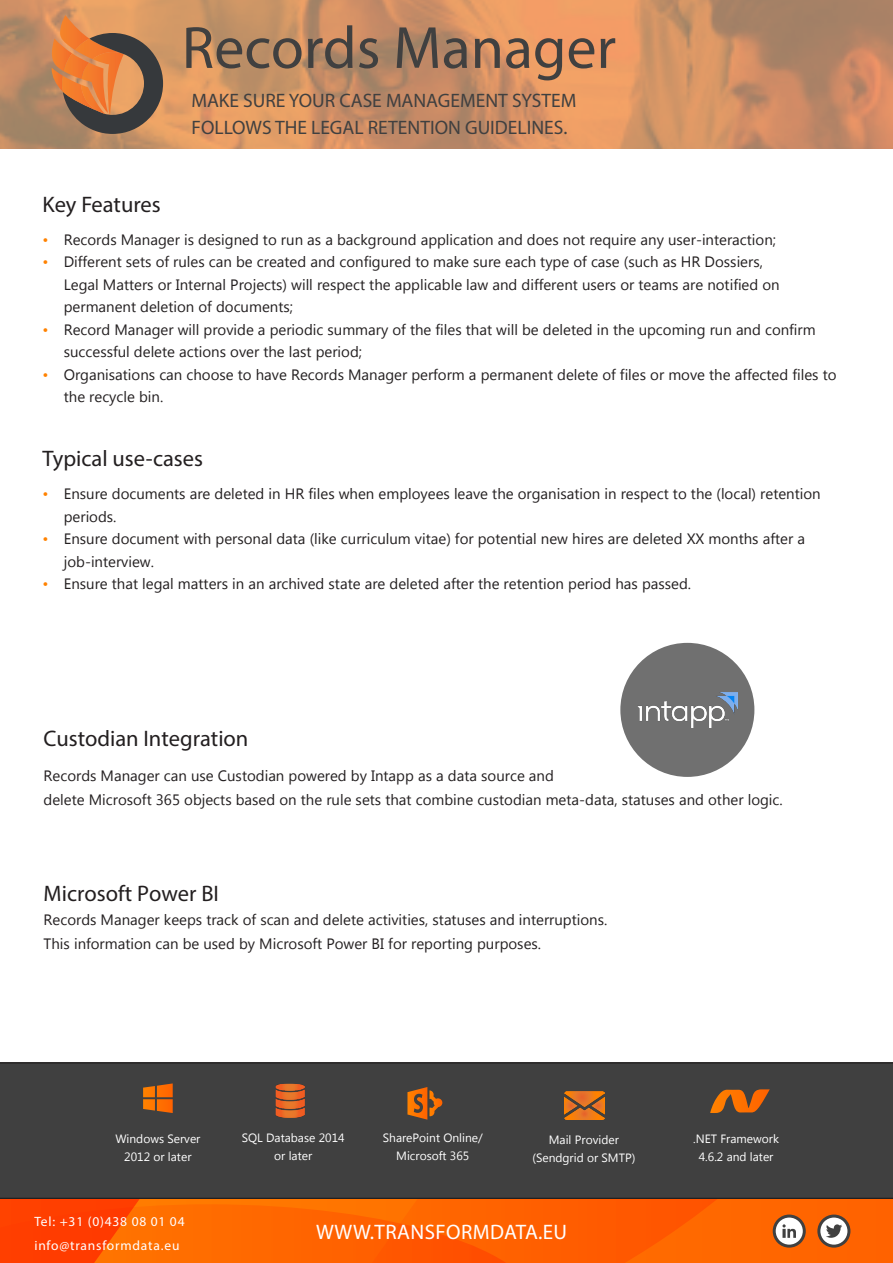
<style>
.page{position:relative;width:893px;height:1263px;background:#fff}
.page>*{position:absolute;margin:0;border:0;box-sizing:border-box;transform-origin:0 0}
.t1{font:60px "Myriad Pro";color:#404040}
.t2{font:22.5px "Myriad Pro";color:#231f20}
.t3{font:21px "Myriad Pro";letter-spacing:.02em;color:#fff}
.t4{font:21px "Myanmar Text";color:#fff}
.t5{font:19.5px/27px "Myriad Pro";color:#404040}
.t6{font:15px/22.5px "Myanmar Text";color:#231f20}
.t7{font:13.5px/24px "Myriad Pro";letter-spacing:.06em;color:#fff}
.t8{font:12px/18px "Myanmar Text";color:#fff;text-align:center}
.s1{color:#ff8200}
</style>
<div class="page">
<div style="left:0;top:1062px;width:893px;height:137px;background:#404040"></div>
<div style="left:0;top:1199px;width:893px;height:64px;background:#ff6300"></div>
<svg style="left:0;top:1199px;width:806px;height:64px"></svg>
<svg style="left:817px;top:1214px;width:34px;height:34px"></svg>
<svg style="left:0;top:0;width:893px;height:149px;background:#cd9066"></svg>
<svg style="left:52px;top:15px;width:111px;height:119px;background:#b3774b"></svg>
<svg style="left:407px;top:1087px;width:35px;height:33px"></svg>
<svg style="left:143px;top:1083px;width:30px;height:30px"></svg>
<svg style="left:710px;top:1089px;width:60px;height:24px"></svg>
<img style="left:276px;top:1084px;width:29px;height:34px">
<div style="left:620px;top:643px;width:134px;height:134px;background:#707070;border-radius:50%"></div>
<img style="left:637px;top:692px;width:100px;height:36px">
<img style="left:564px;top:1092px;width:41px;height:27px">
<p class="t1" style="left:182px;top:11px;width:436px">Records Manager</p>
<p class="t5" style="left:192px;top:87px;width:386px">MAKE SURE YOUR CASE MANAGEMENT SYSTEM<br>FOLLOWS THE LEGAL RETENTION GUIDELINES.</p>
<p class="t2" style="left:43px;top:190px;width:120px">Key Features</p>
<p class="t6" style="left:43px;top:228px;width:735px"><span class="s1">•</span> Records Manager is designed to run as a background application and does not require any user-interaction;</p>
<p class="t6" style="left:64px;top:251px;width:717px;text-indent:-21px"><span class="s1">•</span> Different sets of rules can be created and configured to make sure each type of case (such as HR Dossiers,<br>Legal Matters or Internal Projects) will respect the applicable law and different users or teams are notified on</p>
<p class="t6" style="left:64px;top:296px;width:231px">permanent deletion of documents;</p>
<p class="t6" style="left:64px;top:318px;width:753px;text-indent:-21px"><span class="s1">•</span> Record Manager will provide a periodic summary of the files that will be deleted in the upcoming run and confirm successful delete actions over the last period;</p>
<p class="t6" style="left:43px;top:363px;width:796px"><span class="s1">•</span> Organisations can choose to have Records Manager perform a permanent delete of files or move the affected files to</p>
<p class="t6" style="left:64px;top:386px;width:101px">the recycle bin.</p>
<p class="t2" style="left:43px;top:445px;width:162px">Typical use-cases</p>
<p class="t6" style="left:64px;top:483px;width:758px;text-indent:-21px"><span class="s1">•</span> Ensure documents are deleted in HR files when employees leave the organisation in respect to the (local) retention periods.</p>
<p class="t6" style="left:64px;top:528px;width:743px;text-indent:-21px"><span class="s1">•</span> Ensure document with personal data (like curriculum vitae) for potential new hires are deleted XX months after a job-interview.</p>
<p class="t6" style="left:43px;top:573px;width:650px"><span class="s1">•</span> Ensure that legal matters in an archived state are deleted after the retention period has passed.</p>
<p class="t2" style="left:44px;top:725px;width:206px">Custodian Integration</p>
<p class="t6" style="left:44px;top:763px;width:741px;line-height:24px">Records Manager can use Custodian powered by Intapp as a data source and<br>delete Microsoft 365 objects based on the rule sets that combine custodian meta-data, statuses and other logic.</p>
<p class="t2" style="left:44px;top:879px;width:177px">Microsoft Power BI</p>
<p class="t6" style="left:44px;top:907px;width:565px;line-height:24px">Records Manager keeps track of scan and delete activities, statuses and interruptions.<br>This information can be used by Microsoft Power BI for reporting purposes.</p>
<p class="t8" style="left:115px;top:1130px;width:87px">Windows Server<br>2012 or later</p>
<p class="t8" style="left:242px;top:1129px;width:104px">SQL Database 2014 or later</p>
<p class="t8" style="left:383px;top:1129px;width:101px">SharePoint Online/</p>
<p class="t8" style="left:396px;top:1147px;width:75px">Microsoft 365</p>
<p class="t8" style="left:532px;top:1130px;width:104px">Mail Provider (Sendgrid or SMTP)</p>
<p class="t7" style="left:34px;top:1209px;width:152px">Tel: +31 (0)438 08 01 04 info@transformdata.eu</p>
<p class="t3" style="left:316px;top:1218px;width:252px">WWW.TRANSFORMDATA.EU</p>
<p class="t4" style="left:360px;top:1218px;width:174px">WWW.QWICKR.NL</p>
<p class="t8" style="left:693px;top:1130px;width:87px">.NET Framework</p>
<p class="t8" style="left:699px;top:1148px;width:76px">4.6.2 and later</p>
</div>
